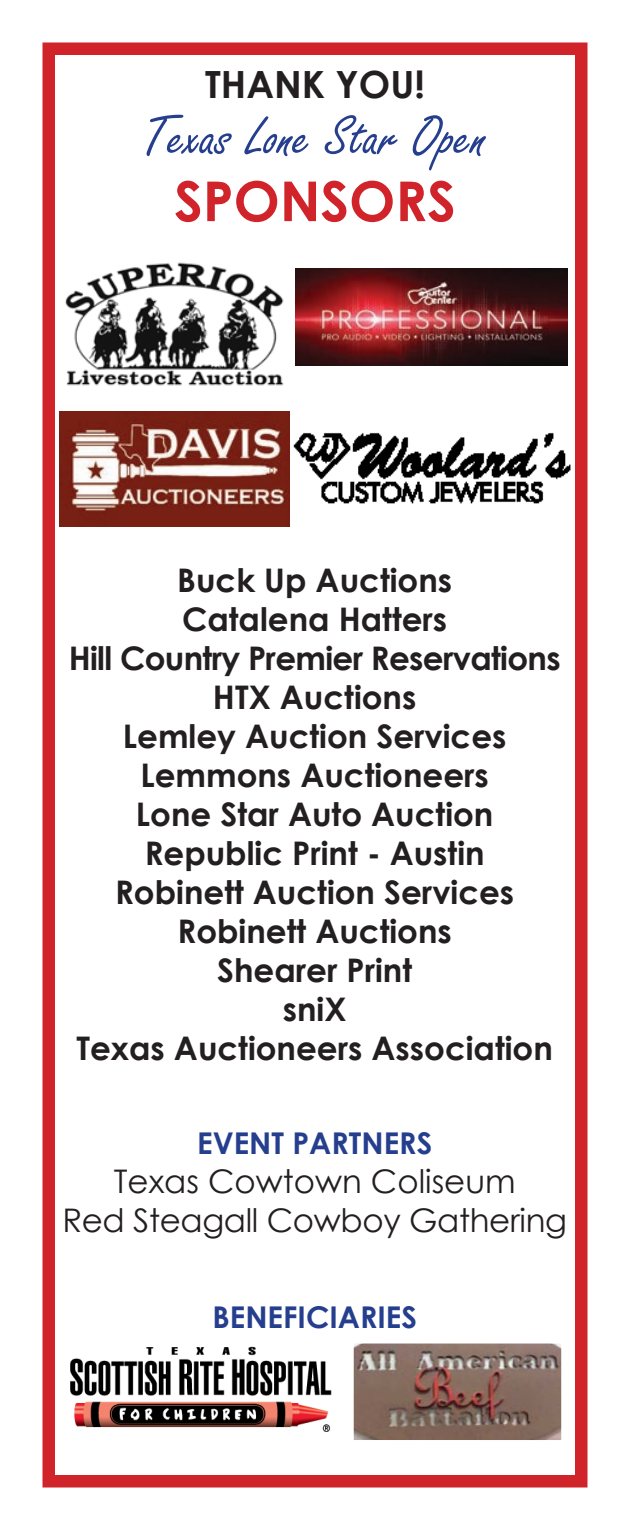
<style>
.page{position:relative;width:630px;height:1530px;background:#fff}
.page>*{position:absolute;margin:0;border:0;box-sizing:border-box;transform-origin:0 0}
.t1{font:60px "Freestyle Script";color:#253f8e}
.t2{font:700 55px "Century Gothic";color:#d1232a}
.t3{font:700 37.5px "Century Gothic";color:#231f20}
.t4{font:700 32.5px/39px "Century Gothic";color:#231f20;text-align:center}
.t5{font:32.5px/39px "Century Gothic";letter-spacing:-.01em;color:#231f20;text-align:center}
.t6{font:700 30px "Century Gothic";color:#253f8e}
</style>
<div class="page">
<img style="left:293px;top:432px;width:278px;height:72px">
<img style="left:65px;top:262px;width:245px;height:124px">
<div style="left:42px;top:42px;width:546px;height:1446px;border:12px solid #d1232a"></div>
<img style="left:295px;top:269px;width:273px;height:96px">
<img style="left:60px;top:412px;width:230px;height:115px">
<img style="left:70px;top:1346px;width:262px;height:86px">
<img style="left:354px;top:1344px;width:207px;height:96px">
<p class="t3" style="left:205px;top:56px;width:221px">THANK YOU!</p>
<h1 class="t1" style="left:142px;top:104px;width:347px">Texas Lone Star Open</h1>
<h2 class="t2" style="left:174px;top:159px;width:283px">SPONSORS</h2>
<p class="t4" style="left:69px;top:560px;width:494px">Buck Up Auctions<br>Catalena Hatters<br>Hill Country Premier Reservations<br>HTX Auctions<br>Lemley Auction Services<br>Lemmons Auctioneers<br>Lone Star Auto Auction<br>Republic Print - Austin<br>Robinett Auction Services<br>Robinett Auctions<br>Shearer Print<br>sniX<br>Texas Auctioneers Association</p>
<p class="t6" style="left:197px;top:1120px;width:237px">EVENT PARTNERS</p>
<p class="t5" style="left:62px;top:1161px;width:506px">Texas Cowtown Coliseum<br>Red Steagall Cowboy Gathering</p>
<p class="t6" style="left:212px;top:1294px;width:206px">BENEFICIARIES</p>
</div>
